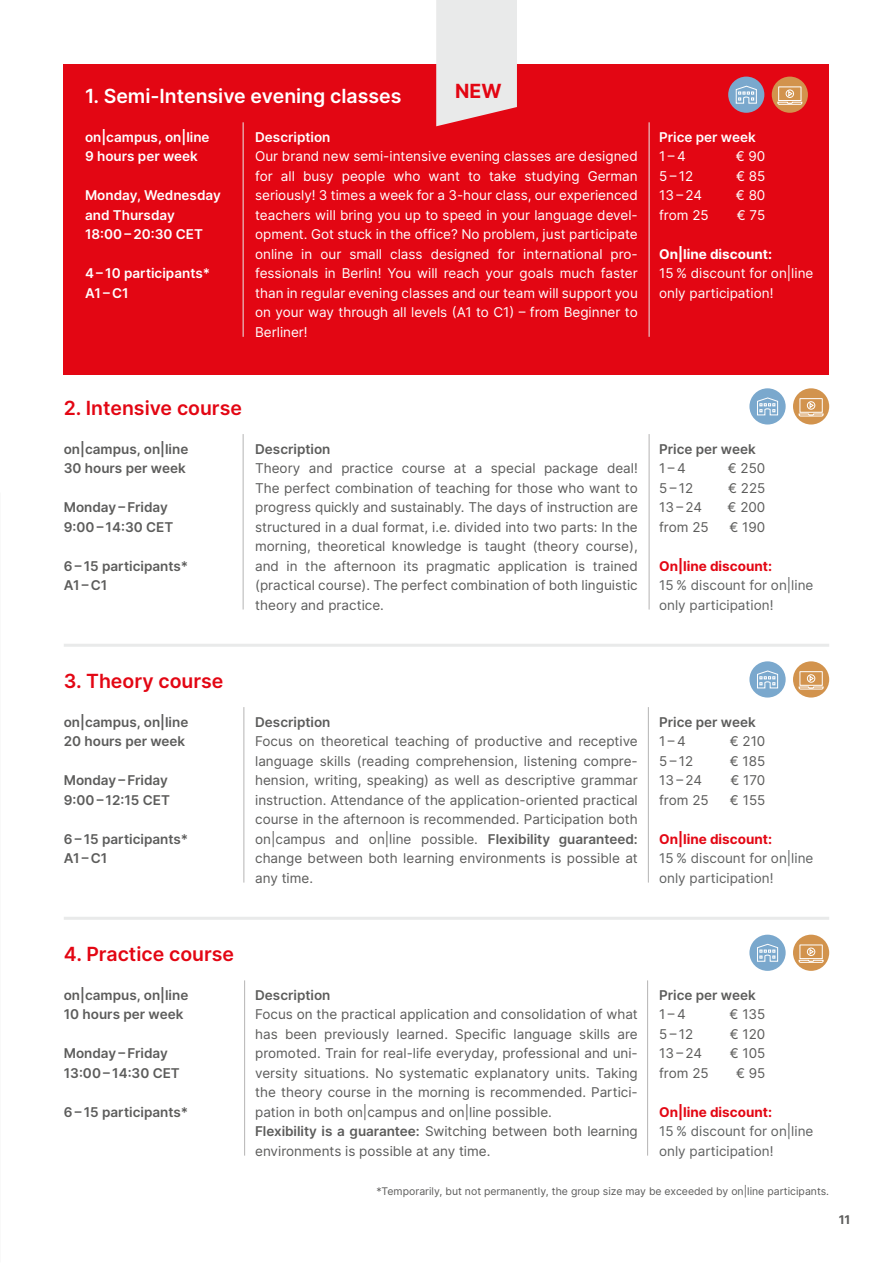
<style>
.page{position:relative;width:893px;height:1263px;background:#fff}
.page>*{position:absolute;margin:0;border:0;box-sizing:border-box;transform-origin:0 0}
.t1{font:600 19.5px "Inter";color:#e30613}
.t2{font:600 19.5px "Inter";color:#fff}
.t3{font:700 19.5px "Inter";color:#e30613}
.t4{font:13.5px/19.5px "Inter";color:#5c5c5b;text-align:justify}
.t5{font:13.5px/19.5px "Inter";color:#fff}
.t6{font:600 13.5px/19.5px "Inter";color:#5c5c5b}
.t7{font:13.5px/19.5px "Inter";color:#606262}
.t8{font:600 13.5px/19.5px "Inter";color:#fff}
.t9{font:700 13.5px "Inter";color:#e30613}
.t10{font:700 13.5px "Inter";color:#fff}
.t11{font:700 12px "Inter";color:#5c5c5b}
.t12{font:10.5px "Inter";color:#5c5c5b}
.s1{font-weight:600}
</style>
<div class="page">
<div style="left:64px;top:64px;width:765px;height:310px;background:#e30613"></div>
<div style="left:749px;top:388px;width:37px;height:36px;background:#7aa8cd;border-radius:50%"></div>
<svg style="left:757px;top:397px;width:21px;height:19px"></svg>
<div style="left:728px;top:77px;width:36px;height:36px;background:#7aa8cd;border-radius:50%"></div>
<svg style="left:735px;top:85px;width:22px;height:19px"></svg>
<div style="left:793px;top:388px;width:36px;height:36px;background:#d2934d;border-radius:50%"></div>
<svg style="left:798px;top:398px;width:26px;height:19px"></svg>
<div style="left:772px;top:77px;width:36px;height:36px;background:#d2934d;border-radius:50%"></div>
<svg style="left:777px;top:86px;width:26px;height:19px"></svg>
<hr style="left:243px;top:434px;width:1px;height:175px;background:#b5b4b4">
<hr style="left:243px;top:122px;width:1px;height:215px;background:#e9eaea">
<hr style="left:649px;top:434px;width:1px;height:175px;background:#b5b4b4">
<hr style="left:649px;top:122px;width:1px;height:215px;background:#e9eaea">
<div style="left:749px;top:661px;width:37px;height:36px;background:#7aa8cd;border-radius:50%"></div>
<svg style="left:757px;top:670px;width:21px;height:19px"></svg>
<div style="left:793px;top:661px;width:36px;height:36px;background:#d2934d;border-radius:50%"></div>
<svg style="left:798px;top:671px;width:26px;height:19px"></svg>
<hr style="left:243px;top:707px;width:1px;height:175px;background:#b5b4b4">
<hr style="left:648px;top:707px;width:1px;height:175px;background:#b5b4b4">
<hr style="left:64px;top:644px;width:765px;height:3px;background:#e9eaea">
<hr style="left:64px;top:917px;width:765px;height:3px;background:#e9eaea">
<div style="left:749px;top:935px;width:37px;height:36px;background:#7aa8cd;border-radius:50%"></div>
<svg style="left:757px;top:943px;width:21px;height:19px"></svg>
<div style="left:793px;top:935px;width:36px;height:36px;background:#d2934d;border-radius:50%"></div>
<svg style="left:798px;top:944px;width:26px;height:19px"></svg>
<hr style="left:244px;top:980px;width:1px;height:175px;background:#b5b4b4">
<hr style="left:647px;top:980px;width:1px;height:175px;background:#b5b4b4">
<svg style="left:436px;top:0;width:81px;height:126px;background:#e8d8d9"></svg>
<h1 class="t2" style="left:85px;top:82px;width:318px">1. Semi-Intensive evening classes</h1>
<h1 class="t3" style="left:455px;top:76px;width:48px">NEW</h1>
<p class="t8" style="left:85px;top:127px;width:126px">on|campus, on|line<br>9 hours per week</p>
<p class="t8" style="left:85px;top:185px;width:137px">Monday, Wednesday and Thursday<br>18:00 – 20:30 CET</p>
<p class="t8" style="left:85px;top:263px;width:127px">4 – 10 participants*<br>A1 – C1</p>
<p class="t8" style="left:255px;top:127px;width:77px">Description</p>
<p class="t5" style="left:255px;top:146px;width:384px">Our brand new semi-intensive evening classes are designed for all busy people who want to take studying German seriously! 3 times a week for a 3-hour class, our experienced teachers will bring you up to speed in your language devel&shy;opment. Got stuck in the office? No problem, just participate online in our small class designed for international pro&shy;fessionals in Berlin! You will reach your goals much faster than in regular evening classes and our team will support you on your way through all levels (A1 to C1) – from Beginner to Berliner!</p>
<p class="t8" style="left:659px;top:127px;width:98px">Price per week</p>
<p class="t5" style="left:659px;top:146px;width:28px">1 – 4</p>
<p class="t5" style="left:736px;top:146px;width:31px">€ 90</p>
<p class="t5" style="left:659px;top:166px;width:36px">5 – 12</p>
<p class="t5" style="left:736px;top:166px;width:31px">€ 85</p>
<p class="t5" style="left:659px;top:185px;width:45px">13 – 24</p>
<p class="t5" style="left:736px;top:185px;width:31px">€ 80</p>
<p class="t5" style="left:659px;top:205px;width:51px">from 25</p>
<p class="t5" style="left:737px;top:205px;width:30px">€ 75</p>
<p class="t10" style="left:659px;top:244px;width:115px">On|line discount:</p>
<p class="t5" style="left:659px;top:263px;width:156px">15 % discount for on|line only participation!</p>
<h1 class="t1" style="left:64px;top:394px;width:180px">2. Intensive course</h1>
<p class="t6" style="left:64px;top:439px;width:126px">on|campus, on|line<br>30 hours per week</p>
<p class="t6" style="left:64px;top:497px;width:111px">Monday – Friday<br>9:00 – 14:30 CET</p>
<p class="t6" style="left:64px;top:556px;width:126px">6 – 15 participants*<br>A1 – C1</p>
<p class="t6" style="left:255px;top:439px;width:77px">Description</p>
<p class="t4" style="left:255px;top:458px;width:384px">Theory and practice course at a special package deal!<br>The perfect combination of teaching for those who want to progress quickly and sustainably. The days of instruction are structured in a dual format, i.e. divided into two parts: In the morning, theoretical knowledge is taught (theory course), and in the afternoon its pragmatic application is trained (practical course). The perfect combination of both linguistic theory and practice.</p>
<p class="t6" style="left:659px;top:439px;width:98px">Price per week</p>
<p class="t4" style="left:659px;top:458px;width:28px">1 – 4</p>
<p class="t4" style="left:728px;top:458px;width:39px">€ 250</p>
<p class="t4" style="left:659px;top:478px;width:36px">5 – 12</p>
<p class="t4" style="left:728px;top:478px;width:39px">€ 225</p>
<p class="t4" style="left:659px;top:497px;width:45px">13 – 24</p>
<p class="t4" style="left:728px;top:497px;width:39px">€ 200</p>
<p class="t4" style="left:659px;top:517px;width:51px">from 25</p>
<p class="t4" style="left:729px;top:517px;width:37px">€ 190</p>
<p class="t9" style="left:659px;top:556px;width:115px">On|line discount:</p>
<p class="t7" style="left:659px;top:575px;width:156px">15 % discount for on|line only participation!</p>
<h1 class="t1" style="left:64px;top:667px;width:161px">3. Theory course</h1>
<p class="t6" style="left:64px;top:712px;width:126px">on|campus, on|line<br>20 hours per week</p>
<p class="t6" style="left:64px;top:770px;width:108px">Monday – Friday<br>9:00 – 12:15 CET</p>
<p class="t6" style="left:64px;top:829px;width:126px">6 – 15 participants*<br>A1 – C1</p>
<p class="t6" style="left:255px;top:712px;width:77px">Description</p>
<p class="t4" style="left:255px;top:731px;width:384px">Focus on theoretical teaching of productive and receptive language skills (reading comprehension, listening compre&shy;hension, writing, speaking) as well as descriptive grammar instruction. Attendance of the application-oriented practical course in the afternoon is recommended. Participation both on|campus and on|line possible. <span class="s1">Flexibility guaranteed: </span>change between both learning environments is possible at any time.</p>
<p class="t6" style="left:659px;top:712px;width:98px">Price per week</p>
<p class="t4" style="left:659px;top:731px;width:28px">1 – 4</p>
<p class="t4" style="left:730px;top:731px;width:37px">€ 210</p>
<p class="t4" style="left:659px;top:751px;width:36px">5 – 12</p>
<p class="t4" style="left:730px;top:751px;width:37px">€ 185</p>
<p class="t4" style="left:659px;top:770px;width:45px">13 – 24</p>
<p class="t4" style="left:730px;top:770px;width:36px">€ 170</p>
<p class="t4" style="left:659px;top:790px;width:51px">from 25</p>
<p class="t4" style="left:730px;top:790px;width:37px">€ 155</p>
<p class="t9" style="left:659px;top:829px;width:115px">On|line discount:</p>
<p class="t7" style="left:659px;top:848px;width:156px">15 % discount for on|line only participation!</p>
<h1 class="t1" style="left:64px;top:940px;width:172px">4. Practice course</h1>
<p class="t6" style="left:64px;top:985px;width:126px">on|campus, on|line<br>10 hours per week</p>
<p class="t6" style="left:64px;top:1043px;width:118px">Monday – Friday<br>13:00 – 14:30 CET</p>
<p class="t6" style="left:64px;top:1102px;width:126px">6 – 15 participants*</p>
<p class="t6" style="left:255px;top:985px;width:77px">Description</p>
<p class="t4" style="left:255px;top:1004px;width:384px;text-align:left">Focus on the practical application and consolidation of what has been previously learned. Specific language skills are promoted. Train for real-life everyday, professional and uni&shy;versity situations. No systematic explanatory units. Taking the theory course in the morning is recommended. Partici&shy;pation in both on|campus and on|line possible.<br><span class="s1">Flexibility is a guarantee:</span> Switching between both learning environments is possible at any time.</p>
<p class="t6" style="left:659px;top:985px;width:98px">Price per week</p>
<p class="t4" style="left:659px;top:1004px;width:28px">1 – 4</p>
<p class="t4" style="left:730px;top:1004px;width:37px">€ 135</p>
<p class="t4" style="left:659px;top:1024px;width:36px">5 – 12</p>
<p class="t4" style="left:730px;top:1024px;width:37px">€ 120</p>
<p class="t4" style="left:659px;top:1043px;width:45px">13 – 24</p>
<p class="t4" style="left:730px;top:1043px;width:37px">€ 105</p>
<p class="t4" style="left:659px;top:1063px;width:51px">from 25</p>
<p class="t4" style="left:736px;top:1063px;width:31px">€ 95</p>
<p class="t9" style="left:659px;top:1102px;width:115px">On|line discount:</p>
<p class="t7" style="left:659px;top:1121px;width:156px">15 % discount for on|line only participation!</p>
<p class="t12" style="left:376px;top:1183px;width:454px">*Temporarily, but not permanently, the group size may be exceeded by on|line participants.</p>
<p class="t11" style="left:839px;top:1211px;width:13px">11</p>
</div>
